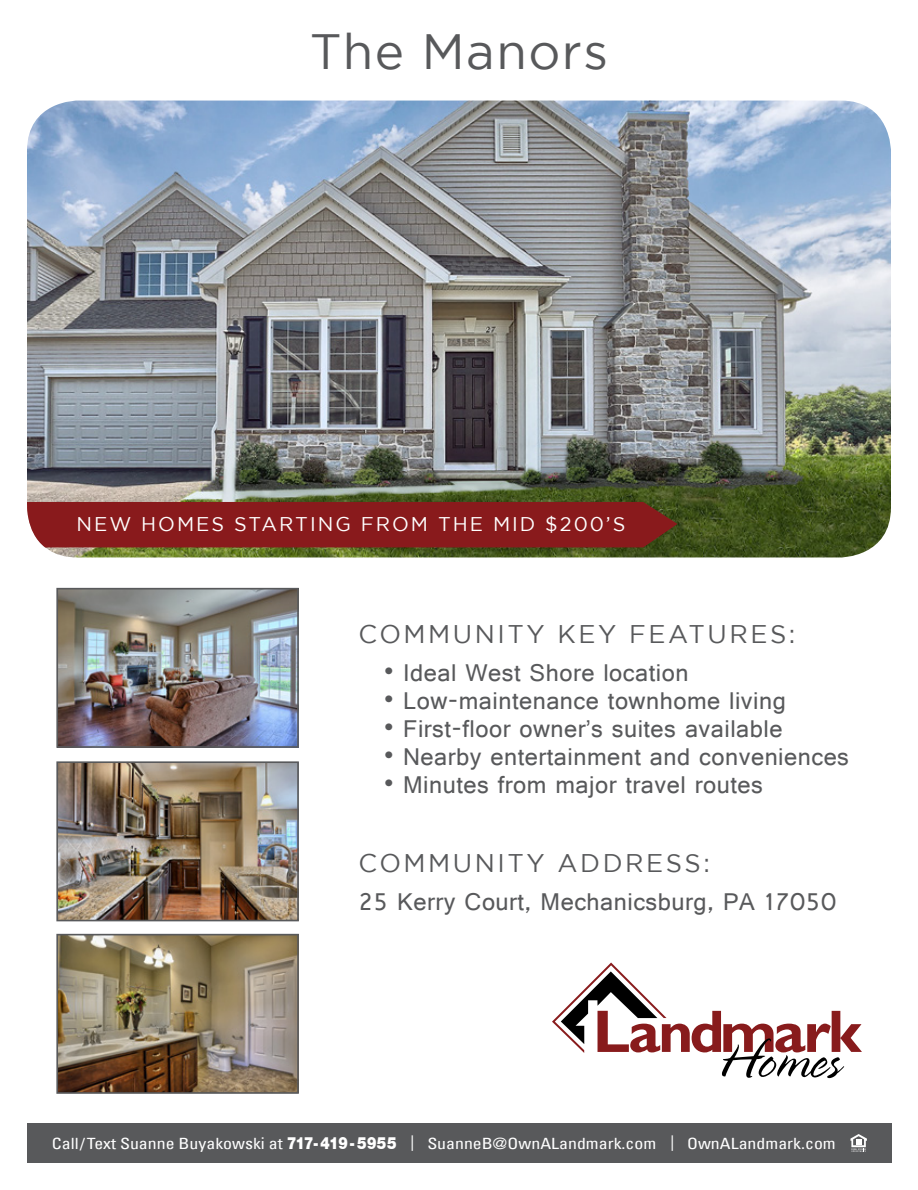
<style>
.page{position:relative;width:918px;height:1190px;background:#fff}
.page>*{position:absolute;margin:0;border:0;box-sizing:border-box;transform-origin:0 0}
.t1{font:49.5px "Gotham";letter-spacing:.03em;color:#58595b}
.t2{font:25.5px "Gautami";letter-spacing:.02em;color:#58595b}
.t3{font:25.5px "Gotham";letter-spacing:.1em;color:#58595b}
.t4{font:19.8px "Gotham";letter-spacing:.1em;color:#fff}
.t5{font:condensed 15.6px "Univers";color:#fff;scale:1.15 1}
.s1{font-family:"Nimbus San Nov D Blac";font-stretch:normal;font-size:17.85px}
</style>
<div class="page">
<img style="left:59px;top:764px;width:237px;height:154px">
<div style="left:56px;top:761px;width:243px;height:160px;border:2px solid #58595b"></div>
<img style="left:59px;top:591px;width:237px;height:154px">
<div style="left:56px;top:588px;width:243px;height:160px;border:2px solid #58595b"></div>
<img style="left:27px;top:100px;width:864px;height:457px">
<div style="left:27px;top:502px;width:650px;height:45px;background:#891a1c"></div>
<img style="left:59px;top:936px;width:237px;height:154px">
<div style="left:56px;top:933px;width:243px;height:160px;border:2px solid #58595b"></div>
<div style="left:27px;top:1123px;width:864px;height:39px;background:#58595b"></div>
<svg style="left:850px;top:1134px;width:17px;height:17px"></svg>
<svg style="left:552px;top:962px;width:310px;height:116px"></svg>
<h1 class="t1" style="left:310px;top:24px;width:300px">The Manors</h1>
<p class="t4" style="left:77px;top:513px;width:550px">NEW HOMES STARTING FROM THE MID $200’S</p>
<p class="t3" style="left:358px;top:620px;width:438px">COMMUNITY KEY FEATURES:</p>
<p class="t2" style="left:384px;top:657px;width:306px">• Ideal West Shore location</p>
<p class="t2" style="left:384px;top:685px;width:403px">• Low-maintenance townhome living</p>
<p class="t2" style="left:384px;top:713px;width:400px">• First-floor owner’s suites available</p>
<p class="t2" style="left:384px;top:741px;width:467px">• Nearby entertainment and conveniences</p>
<p class="t2" style="left:384px;top:769px;width:380px">• Minutes from major travel routes</p>
<p class="t3" style="left:358px;top:849px;width:353px">COMMUNITY ADDRESS:</p>
<p class="t2" style="left:358px;top:886px;width:479px">25 Kerry Court, Mechanicsburg, PA 17050</p>
<p class="t5" style="left:52px;top:1133px;width:683px">Call/Text Suanne Buyakowski at <span class="s1">717- 419 - 5955</span> | SuanneB@OwnALandmark.com | OwnALandmark.com</p>
</div>
